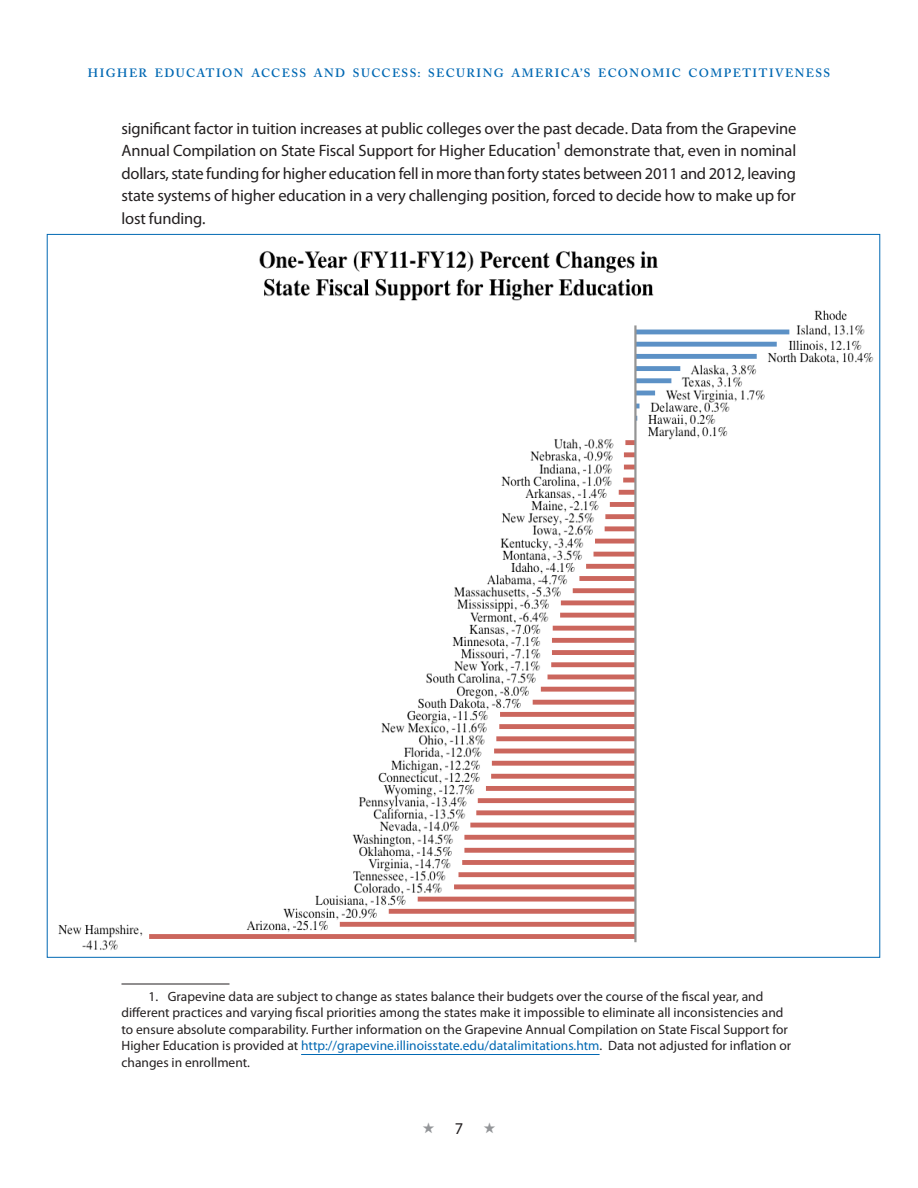
<style>
.page{position:relative;width:918px;height:1188px;background:#fff}
.page>*{position:absolute;margin:0;border:0;box-sizing:border-box;transform-origin:0 0}
.Text{font:16.5px/22.5px "Myriad Pro";letter-spacing:-.01em;color:#231f20;text-align:justify}
.Footnote{font:13.5px/16.5px "Myriad Pro";color:#231f20}
.t1{font:600 12px "Adobe Caslon Pro";letter-spacing:.12em;color:#0168b3}
.s1{color:#0168b3}
.s2{color:#939598}
</style>
<div class="page">
<hr style="left:122px;top:984px;width:108px;height:1px;background:#231f20">
<hr style="left:301px;top:1054px;width:299px;height:1px;background:#0168b3">
<img style="left:58px;top:251px;width:816px;height:699px">
<p class="t1" style="left:88px;top:65px;width:41px">HIGHER</p>
<p class="t1" style="left:155px;top:65px;width:21px">EDUCATION</p>
<p class="t1" style="left:251px;top:65px;width:20px">ACCESS</p>
<p class="t1" style="left:314px;top:65px;width:12px">AND</p>
<p class="t1" style="left:353px;top:65px;width:19px">SUCCESS</p>
<p class="t1" style="left:418px;top:65px;width:29px">: SECURIN</p>
<p class="t1" style="left:494px;top:65px;width:39px">G AMERICA</p>
<p class="t1" style="left:580px;top:65px;width:40px">’S ECONOMIC</p>
<p class="t1" style="left:689px;top:65px;width:21px">COMPETITI</p>
<p class="t1" style="left:775px;top:65px;width:20px">VENESS</p>
<p class="Text" style="left:122px;top:117px;width:676px">significant factor in tuition increases at public colleges over the past decade. Data from the Grapevine Annual Compilation on State Fiscal Support for Higher Education1 demonstrate that, even in nominal dollars, state funding for higher education fell in more than forty states between 2011 and 2012, leaving state systems of higher education in a very challenging position, forced to decide how to make up for lost funding.</p>
<p class="Footnote" style="left:122px;top:988px;width:671px;text-indent:27px">1. Grapevine data are subject to change as states balance their budgets over the course of the fiscal year, and different practices and varying fiscal priorities among the states make it impossible to eliminate all inconsistencies and to ensure absolute comparability. Further information on the Grapevine Annual Compilation on State Fiscal Support for Higher Education is provided at <span class="s1">http://grapevine.illinoisstate.edu/datalimitations.htm</span>. Data not adjusted for inflation or changes in enrollment.</p>
<p class="Text" style="left:422px;top:1117px;width:75px"><span class="s2">★</span>7<span class="s2">★</span></p>
</div>
